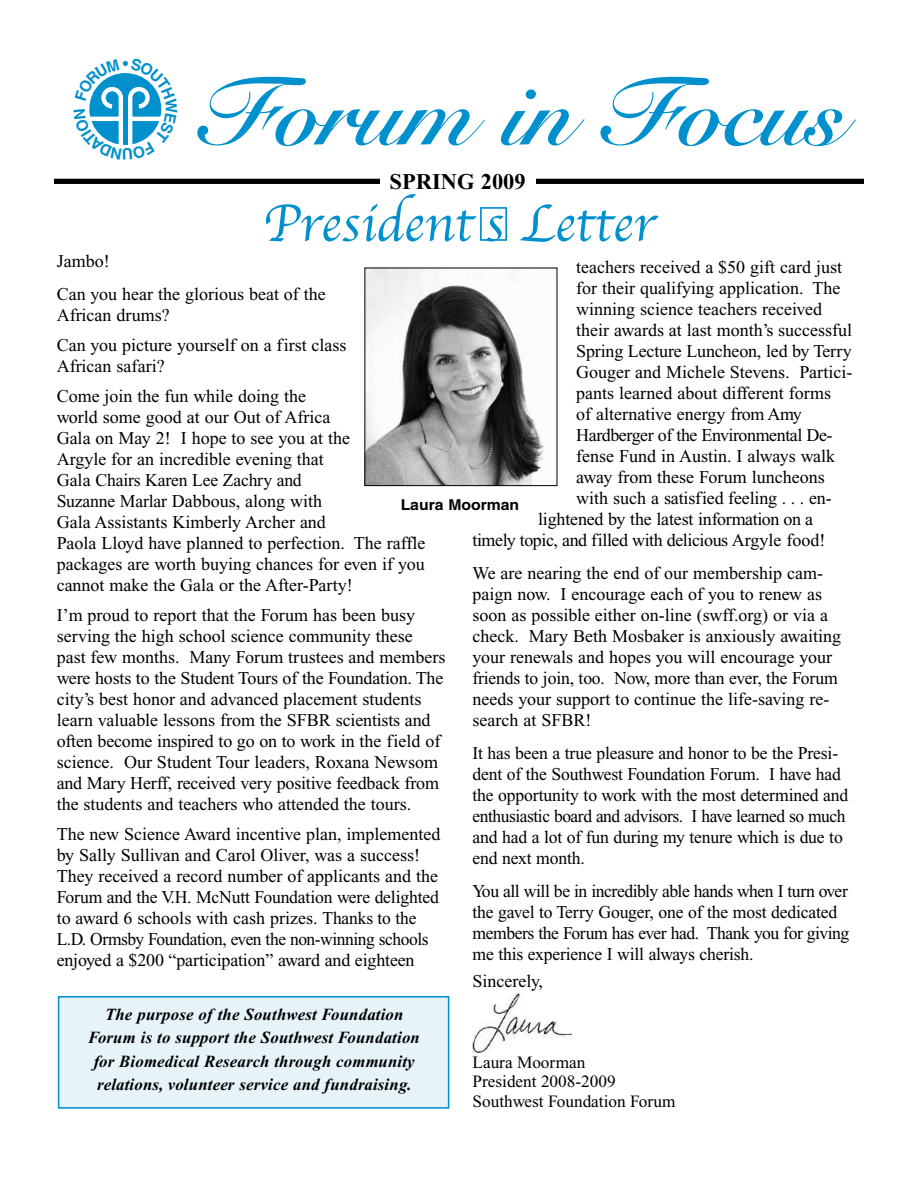
<style>
.page{position:relative;width:918px;height:1188px;background:#fff}
.page>*{position:absolute;margin:0;border:0;box-sizing:border-box;transform-origin:0 0}
.t1{font:96px "Snell Roundhand Bold Script";color:#0090cd}
.t2{font:54px "Apple Chancery";color:#0090cd}
.t3{font:700 22.5px "Times New Roman";color:#000}
.t4{font:18px/21px "Times New Roman";color:#000}
.t5{font:18px/21px "Times New Roman";letter-spacing:-.025em;color:#000}
.t6{font:17.25px/19.5px "Times New Roman";color:#000}
.t7{font:italic 700 17.1px/23.2px "Times New Roman";letter-spacing:.01em;color:#000;text-align:center}
.t8{font:700 15.6px "Helvetica";color:#0090cd}
.t9{font:700 15px "Helvetica";color:#000;scale:1.05 1}
</style>
<div class="page">
<div style="left:54px;top:179px;width:810px;height:5px;background:#000"></div>
<div style="left:380px;top:165px;width:156px;height:33px;background:#fff"></div>
<img style="left:366px;top:270px;width:179px;height:214px">
<div style="left:59px;top:997px;width:390px;height:111px;background:#e6f4fa"></div>
<div style="left:58px;top:996px;width:391px;height:113px;border:2px solid #0090cd"></div>
<img style="left:472px;top:993px;width:100px;height:59px">
<svg style="left:89px;top:73px;width:73px;height:72px"></svg>
<p class="t8" style="left:123px;top:54px;width:7px">•</p>
<h1 class="t1" style="left:199px;top:55px;width:648px">Forum in Focus</h1>
<p class="t3" style="left:390px;top:169px;width:138px">SPRING 2009</p>
<h2 class="t2" style="left:263px;top:180px;width:394px">President’s Letter</h2>
<p class="t4" style="left:57px;top:244px;width:271px;line-height:33px">Jambo!<br>Can you hear the glorious beat of the</p>
<p class="t4" style="left:57px;top:300px;width:291px;line-height:30px">African drums?<br>Can you picture yourself on a first class</p>
<p class="t4" style="left:57px;top:351px;width:251px;line-height:30px">African safari?<br>Come join the fun while doing the</p>
<p class="t4" style="left:57px;top:406px;width:370px">world some good at our Out of Africa<br>Gala on May 2! I hope to see you at the<br>Argyle for an incredible evening that<br>Gala Chairs Karen Lee Zachry and<br>Suzanne Marlar Dabbous, along with<br>Gala Assistants Kimberly Archer and<br>Paola Lloyd have planned to perfection. The raffle packages are worth buying chances for even if you cannot make the Gala or the After-Party!</p>
<p class="t4" style="left:57px;top:604px;width:390px">I’m proud to report that the Forum has been busy serving the high school science community these past few months. Many Forum trustees and members were hosts to the Student Tours of the Foundation. The city’s best honor and advanced placement students learn valuable lessons from the SFBR scientists and often become inspired to go on to work in the field of science. Our Student Tour leaders, Roxana Newsom and Mary Herff, received very positive feedback from the students and teachers who attended the tours.</p>
<p class="t4" style="left:57px;top:823px;width:385px">The new Science Award incentive plan, implemented by Sally Sullivan and Carol Oliver, was a success!<br>They received a record number of applicants and the Forum and the V.H. McNutt Foundation were delighted to award 6 schools with cash prizes. Thanks to the L.D. Ormsby Foundation, even the non-winning schools enjoyed a $200 “participation” award and eighteen</p>
<p class="t4" style="left:576px;top:256px;width:267px">teachers received a $50 gift card just</p>
<p class="t4" style="left:576px;top:277px;width:266px">for their qualifying application. The</p>
<p class="t4" style="left:576px;top:298px;width:248px">winning science teachers received</p>
<p class="t4" style="left:576px;top:319px;width:278px">their awards at last month’s successful</p>
<p class="t4" style="left:576px;top:340px;width:277px">Spring Lecture Luncheon, led by Terry</p>
<p class="t4" style="left:576px;top:361px;width:278px">Gouger and Michele Stevens. Partici-</p>
<p class="t4" style="left:576px;top:382px;width:257px">pants learned about different forms</p>
<p class="t4" style="left:576px;top:403px;width:227px">of alternative energy from Amy</p>
<p class="t5" style="left:576px;top:424px;width:258px">Hardberger of the Environmental De-</p>
<p class="t4" style="left:576px;top:445px;width:261px">fense Fund in Austin. I always walk</p>
<p class="t4" style="left:576px;top:466px;width:250px">away from these Forum luncheons</p>
<p class="t4" style="left:576px;top:487px;width:257px">with such a satisfied feeling . . . en-</p>
<p class="t4" style="left:538px;top:508px;width:277px">lightened by the latest information on a</p>
<p class="t5" style="left:473px;top:529px;width:354px">timely topic, and filled with delicious Argyle food!</p>
<p class="t4" style="left:472px;top:562px;width:370px">We are nearing the end of our membership cam&shy;paign now. I encourage each of you to renew as soon as possible either on-line (swff.org) or via a check. Mary Beth Mosbaker is anxiously awaiting your renewals and hopes you will encourage your friends to join, too. Now, more than ever, the Forum needs your support to continue the life-saving re&shy;search at SFBR!</p>
<p class="t4" style="left:472px;top:742px;width:377px">It has been a true pleasure and honor to be the Presi&shy;dent of the Southwest Foundation Forum. I have had the opportunity to work with the most determined and enthusiastic board and advisors. I have learned so much and had a lot of fun during my tenure which is due to end next month.</p>
<p class="t5" style="left:472px;top:880px;width:378px">You all will be in incredibly able hands when I turn over the gavel to Terry Gouger, one of the most dedicated members the Forum has ever had. Thank you for giving me this experience I will always cherish.</p>
<p class="t4" style="left:472px;top:970px;width:72px">Sincerely,</p>
<p class="t9" style="left:401px;top:495px;width:114px">Laura Moorman</p>
<p class="t7" style="left:89px;top:1003px;width:333px">The purpose of the Southwest Foundation Forum is to support the Southwest Foundation for Biomedical Research through community relations, volunteer service and fundraising.</p>
<p class="t6" style="left:472px;top:1052px;width:205px">Laura Moorman<br>President 2008-2009<br>Southwest Foundation Forum</p>
</div>
